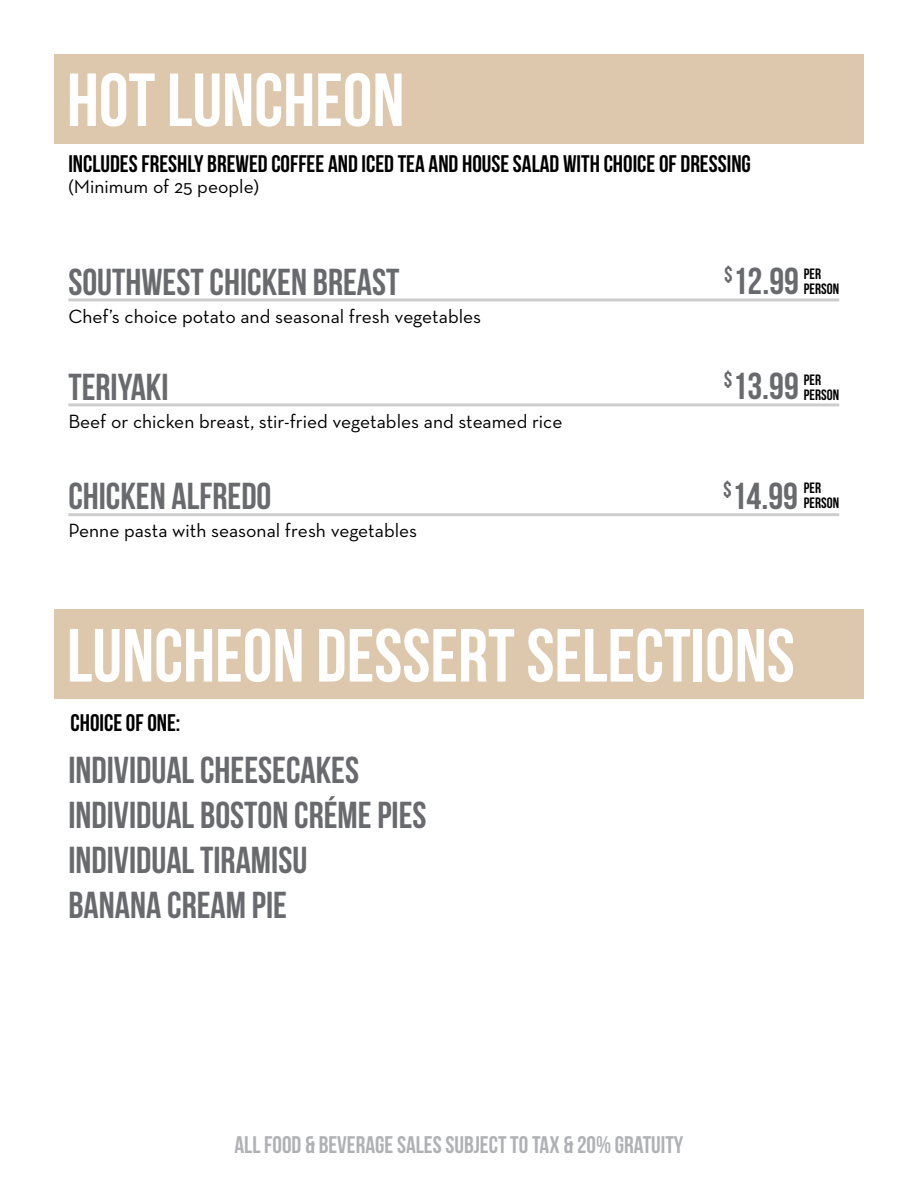
<style>
.page{position:relative;width:918px;height:1188px;background:#fff}
.page>*{position:absolute;margin:0;border:0;box-sizing:border-box;transform-origin:0 0}
.t1{font:75px "Bebas Neue";color:#fff}
.t2{font:37.5px/45px "Bebas Neue";color:#696a6d}
.t3{font:24px "Bebas Neue";color:#000}
.t4{font:24px "Bebas Neue";color:#afb1b4}
.t5{font:19.5px "Neutra Text";color:#000}
.t6{font:15px "Bebas Neue";color:#000}
</style>
<div class="page">
<hr style="left:68px;top:403px;width:771px;height:3px;background:#000">
<hr style="left:68px;top:513px;width:771px;height:3px;background:#000">
<hr style="left:68px;top:298px;width:771px;height:3px;background:#000">
<div style="left:54px;top:54px;width:810px;height:90px;background:#ddc8ad"></div>
<div style="left:54px;top:609px;width:810px;height:90px;background:#ddc8ad"></div>
<p class="t1" style="left:67px;top:59px;width:339px">HOT LUNCHEON</p>
<p class="t3" style="left:68px;top:151px;width:684px">INCLUDES FRESHLY BREWED COFFEE AND ICED TEA AND HOUSE SALAD WITH CHOICE OF DRESSING</p>
<p class="t5" style="left:68px;top:175px;width:192px">(Minimum of 25 people)</p>
<p class="t2" style="left:68px;top:259px;width:333px">SOUTHWEST CHICKEN BREAST</p>
<p class="t5" style="left:68px;top:304px;width:414px">Chef’s choice potato and seasonal fresh vegetables</p>
<p class="t2" style="left:724px;top:258px;width:77px"><sup>$</sup>12.99</p>
<p class="t6" style="left:804px;top:266px;width:19px">PER</p>
<p class="t6" style="left:804px;top:281px;width:37px">PERSON</p>
<p class="t2" style="left:68px;top:364px;width:102px">TERIYAKI</p>
<p class="t2" style="left:724px;top:363px;width:77px"><sup>$</sup>13.99</p>
<p class="t6" style="left:804px;top:372px;width:19px">PER</p>
<p class="t6" style="left:804px;top:387px;width:37px">PERSON</p>
<p class="t5" style="left:68px;top:409px;width:496px">Beef or chicken breast, stir-fried vegetables and steamed rice</p>
<p class="t2" style="left:68px;top:474px;width:205px">CHICKEN ALFREDO</p>
<p class="t5" style="left:68px;top:519px;width:350px">Penne pasta with seasonal fresh vegetables</p>
<p class="t2" style="left:723px;top:473px;width:77px"><sup>$</sup>14.99</p>
<p class="t6" style="left:804px;top:479px;width:19px">PER</p>
<p class="t6" style="left:804px;top:494px;width:37px">PERSON</p>
<p class="t1" style="left:67px;top:614px;width:729px">LUNCHEON DESSERT SELECTIONS</p>
<p class="t3" style="left:70px;top:709px;width:111px">CHOICE OF ONE:</p>
<p class="t2" style="left:68px;top:747px;width:360px">INDIVIDUAL CHEESECAKES<br>INDIVIDUAL BOSTON CRÉME PIES<br>INDIVIDUAL TIRAMISU<br>BANANA CREAM PIE</p>
<p class="t4" style="left:235px;top:1132px;width:450px">ALL FOOD &amp; BEVERAGE SALES SUBJECT TO TAX &amp; 20% GRATUITY</p>
</div>
